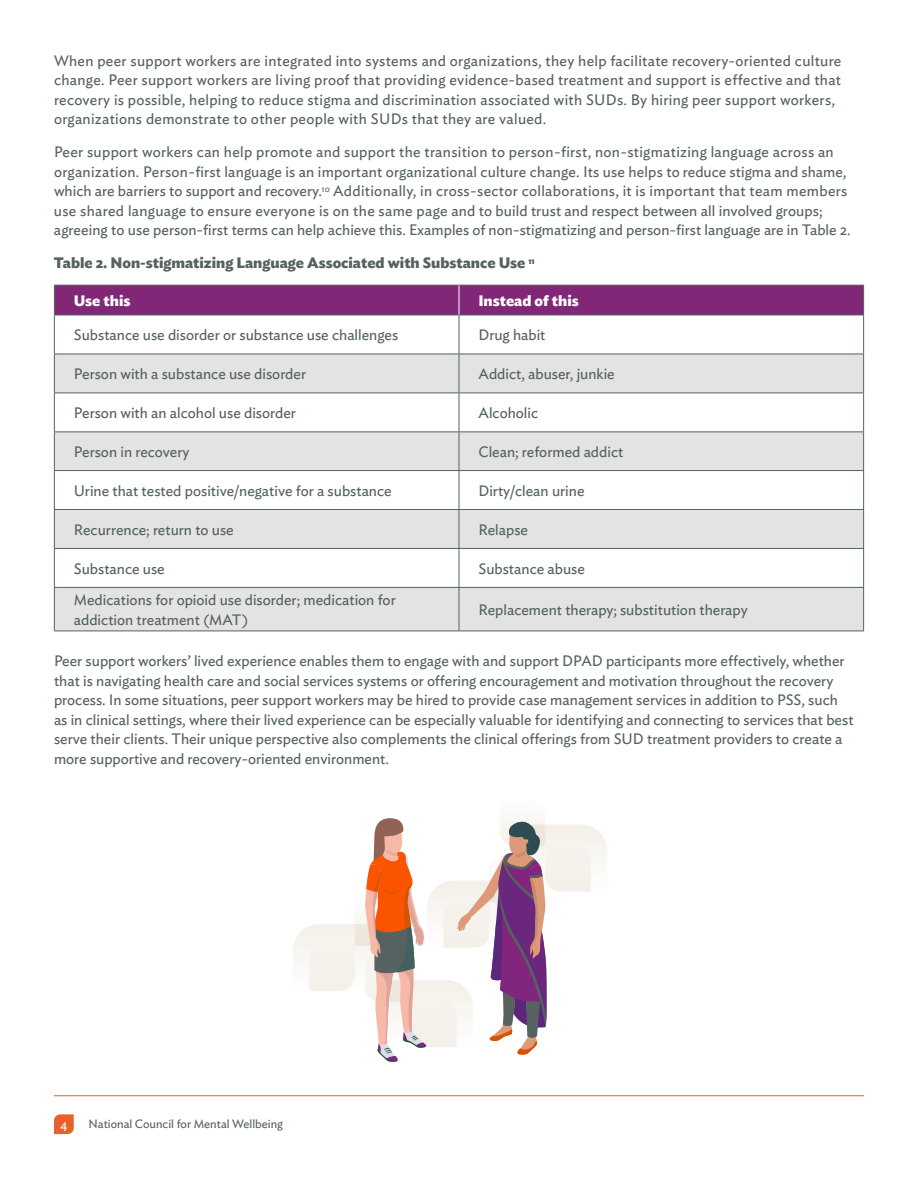
<style>
.page{position:relative;width:918px;height:1188px;background:#fff}
.page>*{position:absolute;margin:0;border:0;box-sizing:border-box;transform-origin:0 0}
.t1{font:15px/19.5px "Ideal Sans";color:#556260}
.t2{font:15px/19.5px "Ideal Sans";letter-spacing:.02em;color:#556260}
.t3{font:700 15px "Ideal Sans";color:#556260}
.t4{font:700 15px "Ideal Sans";color:#fff}
.t5{font:12.75px "Ideal Sans";color:#fff}
.t6{font:12px "Ideal Sans";color:#556260}
</style>
<div class="page">
<svg style="left:54px;top:1114px;width:20px;height:20px"></svg>
<hr style="left:54px;top:1095px;width:810px;height:1px;background:#eb5e29">
<svg style="left:55px;top:355px;width:808px;height:276px;fill:#e3e3e3"></svg>
<hr style="left:54px;top:315px;width:405px;height:1px;background:#556260">
<hr style="left:54px;top:315px;width:1px;height:39px;background:#556260">
<hr style="left:459px;top:315px;width:405px;height:1px;background:#556260">
<hr style="left:459px;top:315px;width:1px;height:39px;background:#556260">
<hr style="left:863px;top:315px;width:1px;height:39px;background:#556260">
<hr style="left:54px;top:354px;width:405px;height:1px;background:#556260">
<hr style="left:54px;top:354px;width:1px;height:39px;background:#556260">
<hr style="left:459px;top:354px;width:405px;height:1px;background:#556260">
<hr style="left:459px;top:354px;width:1px;height:39px;background:#556260">
<hr style="left:863px;top:354px;width:1px;height:39px;background:#556260">
<hr style="left:54px;top:393px;width:405px;height:1px;background:#556260">
<hr style="left:54px;top:393px;width:1px;height:38px;background:#556260">
<hr style="left:459px;top:393px;width:405px;height:1px;background:#556260">
<hr style="left:459px;top:393px;width:1px;height:38px;background:#556260">
<hr style="left:863px;top:393px;width:1px;height:38px;background:#556260">
<hr style="left:54px;top:471px;width:1px;height:38px;background:#556260">
<hr style="left:459px;top:471px;width:1px;height:38px;background:#556260">
<hr style="left:863px;top:471px;width:1px;height:38px;background:#556260">
<hr style="left:54px;top:549px;width:1px;height:38px;background:#556260">
<hr style="left:459px;top:549px;width:1px;height:38px;background:#556260">
<hr style="left:863px;top:549px;width:1px;height:38px;background:#556260">
<hr style="left:54px;top:431px;width:405px;height:1px;background:#556260">
<hr style="left:54px;top:432px;width:1px;height:38px;background:#556260">
<hr style="left:54px;top:470px;width:405px;height:1px;background:#556260">
<hr style="left:459px;top:431px;width:405px;height:1px;background:#556260">
<hr style="left:459px;top:432px;width:1px;height:38px;background:#556260">
<hr style="left:863px;top:432px;width:1px;height:38px;background:#556260">
<hr style="left:459px;top:470px;width:405px;height:1px;background:#556260">
<hr style="left:54px;top:509px;width:405px;height:1px;background:#556260">
<hr style="left:54px;top:510px;width:1px;height:38px;background:#556260">
<hr style="left:54px;top:548px;width:405px;height:1px;background:#556260">
<hr style="left:459px;top:509px;width:405px;height:1px;background:#556260">
<hr style="left:459px;top:510px;width:1px;height:38px;background:#556260">
<hr style="left:863px;top:510px;width:1px;height:38px;background:#556260">
<hr style="left:459px;top:548px;width:405px;height:1px;background:#556260">
<hr style="left:54px;top:587px;width:405px;height:1px;background:#556260">
<hr style="left:54px;top:588px;width:1px;height:43px;background:#556260">
<hr style="left:54px;top:631px;width:405px;height:1px;background:#556260">
<hr style="left:459px;top:587px;width:405px;height:1px;background:#556260">
<hr style="left:459px;top:588px;width:1px;height:43px;background:#556260">
<hr style="left:863px;top:588px;width:1px;height:43px;background:#556260">
<hr style="left:459px;top:631px;width:405px;height:1px;background:#556260">
<svg style="left:54px;top:285px;width:810px;height:30px;background:#802977"></svg>
<svg style="left:293px;top:818px;width:314px;height:244px"></svg>
<p class="t2" style="left:54px;top:50px;width:789px">When peer support workers are integrated into systems and organizations, they help facilitate recovery-oriented culture change. Peer support workers are living proof that providing evidence-based treatment and support is effective and that recovery is possible, helping to reduce stigma and discrimination associated with SUDs. By hiring peer support workers, organizations demonstrate to other people with SUDs that they are valued.</p>
<p class="t1" style="left:54px;top:141px;width:798px">Peer support workers can help promote and support the transition to person-first, non-stigmatizing language across an organization. Person-first language is an important organizational culture change. Its use helps to reduce stigma and shame, which are barriers to support and recovery.<sup>10</sup> Additionally, in cross-sector collaborations, it is important that team members use shared language to ensure everyone is on the same page and to build trust and respect between all involved groups; agreeing to use person-first terms can help achieve this. Examples of non-stigmatizing and person-first language are in Table 2.</p>
<p class="t3" style="left:54px;top:251px;width:482px">Table 2. Non-stigmatizing Language Associated with Substance Use <sup>11</sup></p>
<p class="t4" style="left:74px;top:289px;width:58px">Use this</p>
<p class="t4" style="left:478px;top:289px;width:102px">Instead of this</p>
<p class="t1" style="left:74px;top:324px;width:326px">Substance use disorder or substance use challenges</p>
<p class="t1" style="left:478px;top:324px;width:69px">Drug habit</p>
<p class="t1" style="left:74px;top:363px;width:234px">Person with a substance use disorder</p>
<p class="t1" style="left:478px;top:363px;width:138px">Addict, abuser, junkie</p>
<p class="t1" style="left:74px;top:402px;width:224px">Person with an alcohol use disorder</p>
<p class="t1" style="left:478px;top:402px;width:61px">Alcoholic</p>
<p class="t1" style="left:74px;top:441px;width:117px">Person in recovery</p>
<p class="t1" style="left:478px;top:441px;width:146px">Clean; reformed addict</p>
<p class="t1" style="left:74px;top:480px;width:319px">Urine that tested positive/negative for a substance</p>
<p class="t1" style="left:478px;top:480px;width:108px">Dirty/clean urine</p>
<p class="t1" style="left:74px;top:519px;width:161px">Recurrence; return to use</p>
<p class="t1" style="left:478px;top:519px;width:51px">Relapse</p>
<p class="t1" style="left:74px;top:558px;width:92px">Substance use</p>
<p class="t1" style="left:478px;top:558px;width:108px">Substance abuse</p>
<p class="t1" style="left:74px;top:589px;width:323px">Medications for opioid use disorder; medication for addiction treatment (MAT)</p>
<p class="t1" style="left:478px;top:599px;width:271px">Replacement therapy; substitution therapy</p>
<p class="t1" style="left:54px;top:650px;width:801px">Peer support workers’ lived experience enables them to engage with and support DPAD participants more effectively, whether that is navigating health care and social services systems or offering encouragement and motivation throughout the recovery process. In some situations, peer support workers may be hired to provide case management services in addition to PSS, such as in clinical settings, where their lived experience can be especially valuable for identifying and connecting to services that best serve their clients. Their unique perspective also complements the clinical offerings from SUD treatment providers to create a more supportive and recovery-oriented environment.</p>
<p class="t5" style="left:60px;top:1115px;width:8px">4</p>
<p class="t6" style="left:89px;top:1114px;width:196px">National Council for Mental Wellbeing</p>
</div>
